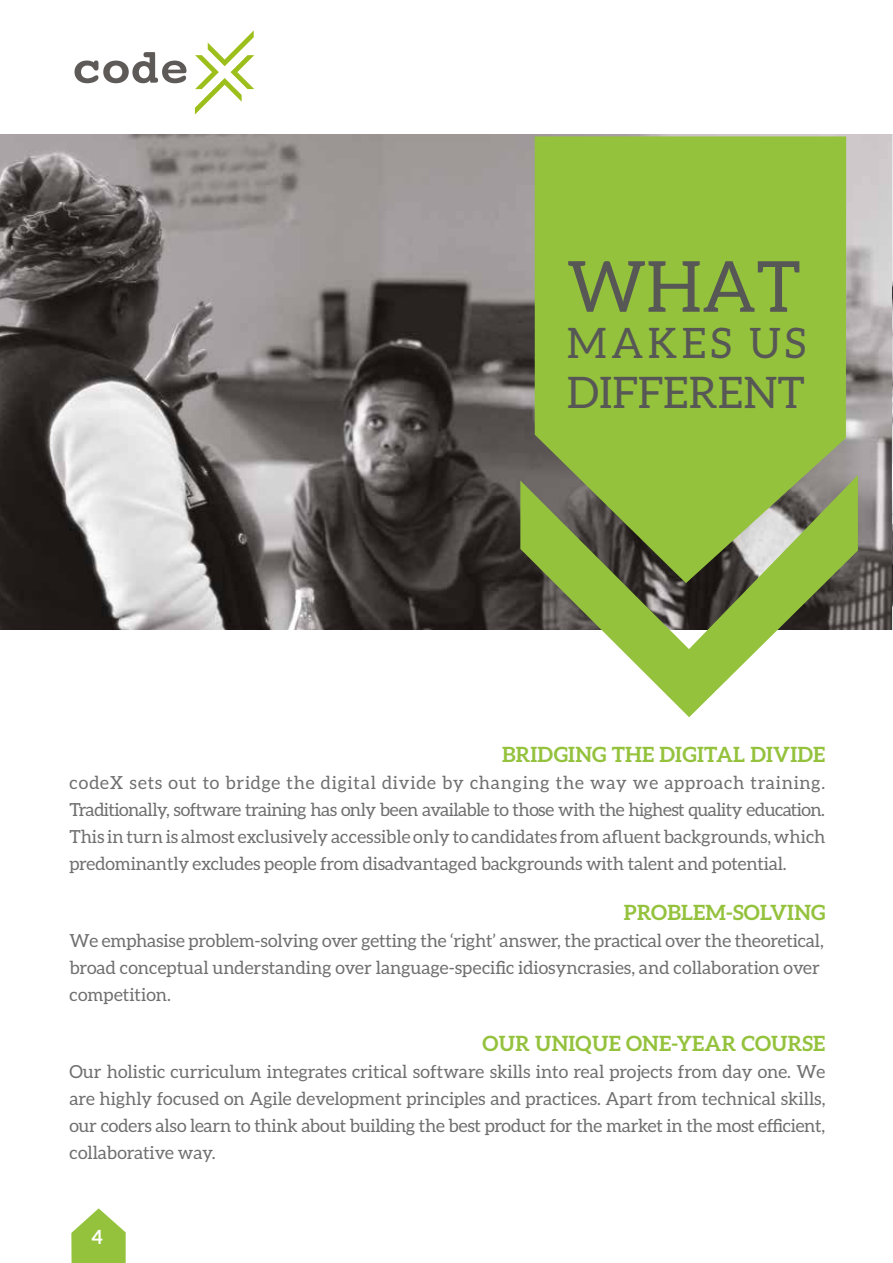
<style>
.page{position:relative;width:893px;height:1263px;background:#fff}
.page>*{position:absolute;margin:0;border:0;box-sizing:border-box;transform-origin:0 0}
.t1{font:70.5px "Aleo";color:#575756}
.t2{font:43.5px "Aleo";color:#575756}
.t3{font:42px "Aleo";letter-spacing:.1em;color:#575756}
.t4{font:700 21px "Aleo";letter-spacing:.01em;color:#94c23d}
.t5{font:700 19.5px "Aleo";color:#fff}
.t6{font:18px/27px "Aleo";letter-spacing:-.01em;color:#706f6f;text-align:justify}
</style>
<div class="page">
<img style="left:0;top:135px;width:893px;height:495px">
<div style="left:535px;top:136px;width:311px;height:339px;background:#94c23d"></div>
<svg style="left:520px;top:475px;width:338px;height:242px"></svg>
<svg style="left:195px;top:30px;width:59px;height:85px"></svg>
<svg style="left:75px;top:52px;width:111px;height:31px"></svg>
<svg style="left:71px;top:1208px;width:55px;height:55px"></svg>
<h1 class="t1" style="left:567px;top:247px;width:235px">WHAT</h1>
<h3 class="t3" style="left:567px;top:320px;width:241px">MAKES US</h3>
<h2 class="t2" style="left:567px;top:368px;width:240px">DIFFERENT</h2>
<p class="t4" style="left:502px;top:742px;width:325px">BRIDGING THE DIGITAL DIVIDE</p>
<p class="t6" style="left:69px;top:769px;width:757px">codeX sets out to bridge the digital divide by changing the way we approach training.<br>Traditionally, software training has only been available to those with the highest quality education.<br>This in turn is almost exclusively accessible only to candidates from afluent backgrounds, which predominantly excludes people from disadvantaged backgrounds with talent and potential.</p>
<p class="t4" style="left:624px;top:900px;width:203px">PROBLEM-SOLVING</p>
<p class="t6" style="left:69px;top:927px;width:756px;text-align:left">We emphasise problem-solving over getting the ‘right’ answer, the practical over the theoretical, broad conceptual understanding over language-specific idiosyncrasies, and collaboration over competition.</p>
<p class="t4" style="left:483px;top:1032px;width:344px">OUR UNIQUE ONE-YEAR COURSE</p>
<p class="t6" style="left:69px;top:1058px;width:757px">Our holistic curriculum integrates critical software skills into real projects from day one. We are highly focused on Agile development principles and practices. Apart from technical skills, our coders also learn to think about building the best product for the market in the most efficient, collaborative way.</p>
<p class="t5" style="left:91px;top:1225px;width:13px">4</p>
</div>
